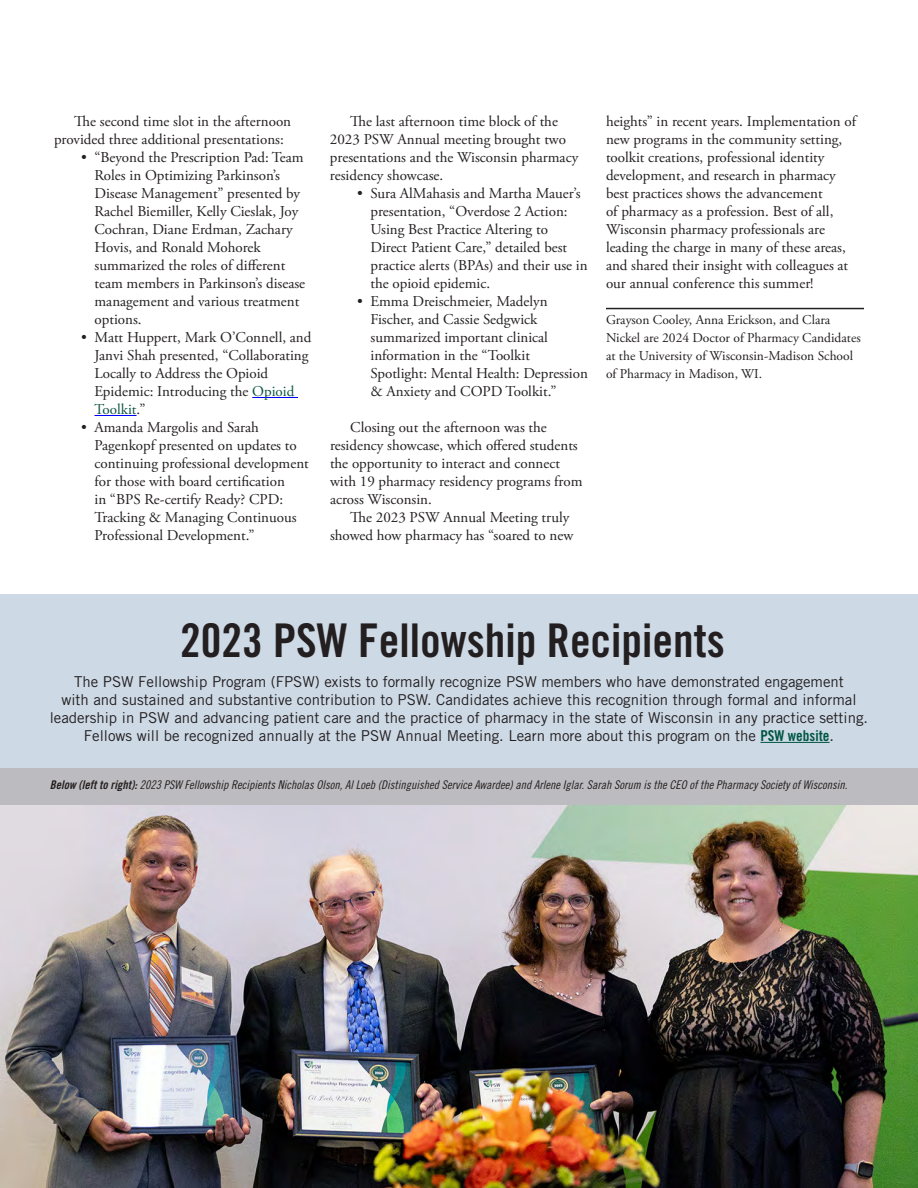
<style>
.page{position:relative;width:918px;height:1188px;background:#fff}
.page>*{position:absolute;margin:0;border:0;box-sizing:border-box;transform-origin:0 0}
.Header-Main{font:46.5px "Trade Gothic LT Std Bd Cn 20";color:#231f20}
.Body_10_12{font:15px/18px "Adobe Garamond Pro";color:#231f20}
.Header-Main-2{font:15px/18px "Trade Gothic LT Std";color:#231f20;text-align:center}
.about_the_author{font:13.5px/18px "Adobe Garamond Pro";color:#231f20}
.Body_10_12-2{font:12px "Trade Gothic LT Std Cn 18 Obl";color:#231f20}
.s1{color:#0d5543}
.s2{font-family:"Trade Gothic LT Std Bd Cn 20";color:#054}
.s3{font-family:"Trade Gothic LT Std Bd Cn 20 Obl"}
</style>
<div class="page">
<hr style="left:252px;top:397px;width:46px;height:1px;background:#00f">
<hr style="left:94px;top:415px;width:43px;height:1px;background:#00f">
<hr style="left:606px;top:308px;width:258px;height:1px;background:#231f20">
<div style="left:0;top:594px;width:918px;height:594px;background:#cdd9e5"></div>
<hr style="left:760px;top:742px;width:70px;height:1px;background:#054">
<div style="left:0;top:768px;width:918px;height:37px;background:#bcbbbf"></div>
<img style="left:0;top:805px;width:918px;height:383px">
<p class="Body_10_12" style="left:54px;top:113px;width:239px;text-indent:20px">The second time slot in the afternoon provided three additional presentations:</p>
<p class="Body_10_12" style="left:94px;top:149px;width:212px;text-indent:-14px">• “Beyond the Prescription Pad: Team<br>Roles in Optimizing Parkinson’s<br>Disease Management” presented by<br>Rachel Biemiller, Kelly Cieslak, Joy<br>Cochran, Diane Erdman, Zachary<br>Hovis, and Ronald Mohorek summarized the roles of different team members in Parkinson’s disease management and various treatment options.</p>
<p class="Body_10_12" style="left:94px;top:329px;width:218px;text-indent:-14px">• Matt Huppert, Mark O’Connell, and<br>Janvi Shah presented, “Collaborating<br>Locally to Address the Opioid<br>Epidemic: Introducing the <span class="s1">Opioid<br>Toolkit</span>.”</p>
<p class="Body_10_12" style="left:94px;top:419px;width:216px;text-indent:-14px">• Amanda Margolis and Sarah<br>Pagenkopf presented on updates to continuing professional development for those with board certification<br>in “BPS Re-certify Ready? CPD:<br>Tracking &amp; Managing Continuous<br>Professional Development.”</p>
<p class="Body_10_12" style="left:330px;top:113px;width:250px;text-indent:20px">The last afternoon time block of the 2023 PSW Annual meeting brought two presentations and the Wisconsin pharmacy residency showcase.</p>
<p class="Body_10_12" style="left:370px;top:185px;width:219px;text-indent:-14px">• Sura AlMahasis and Martha Mauer’s presentation, “Overdose 2 Action:<br>Using Best Practice Altering to Direct Patient Care,” detailed best practice alerts (BPAs) and their use in the opioid epidemic.</p>
<p class="Body_10_12" style="left:370px;top:293px;width:219px;text-indent:-14px">• Emma Dreischmeier, Madelyn<br>Fischer, and Cassie Sedgwick summarized important clinical information in the “Toolkit<br>Spotlight: Mental Health: Depression &amp; Anxiety and COPD Toolkit.”</p>
<p class="Body_10_12" style="left:330px;top:419px;width:254px;text-indent:20px">Closing out the afternoon was the residency showcase, which offered students the opportunity to interact and connect with 19 pharmacy residency programs from across Wisconsin.</p>
<p class="Body_10_12" style="left:330px;top:509px;width:245px;text-align:right">The 2023 PSW Annual Meeting truly showed how pharmacy has “soared to new</p>
<p class="Body_10_12" style="left:606px;top:113px;width:252px">heights” in recent years. Implementation of new programs in the community setting, toolkit creations, professional identity development, and research in pharmacy best practices shows the advancement<br>of pharmacy as a profession. Best of all, Wisconsin pharmacy professionals are leading the charge in many of these areas, and shared their insight with colleagues at our annual conference this summer!</p>
<p class="about_the_author" style="left:606px;top:311px;width:256px">Grayson Cooley, Anna Erickson, and Clara Nickel are 2024 Doctor of Pharmacy Candidates at the University of Wisconsin-Madison School of Pharmacy in Madison, WI.</p>
<p class="Header-Main" style="left:180px;top:612px;width:546px">2023 PSW Fellowship Recipients</p>
<p class="Header-Main-2" style="left:50px;top:672px;width:820px">The PSW Fellowship Program (FPSW) exists to formally recognize PSW members who have demonstrated engagement<br>with and sustained and substantive contribution to PSW. Candidates achieve this recognition through formal and informal leadership in PSW and advancing patient care and the practice of pharmacy in the state of Wisconsin in any practice setting.<br>Fellows will be recognized annually at the PSW Annual Meeting. Learn more about this program on the <span class="s2">PSW website</span>.</p>
<p class="Body_10_12-2" style="left:50px;top:778px;width:799px"><span class="s3">Below (left to right):</span> 2023 PSW Fellowship Recipients Nicholas Olson, Al Loeb (Distinguished Service Awardee) and Arlene Iglar. Sarah Sorum is the CEO of the Pharmacy Society of Wisconsin.</p>
</div>
